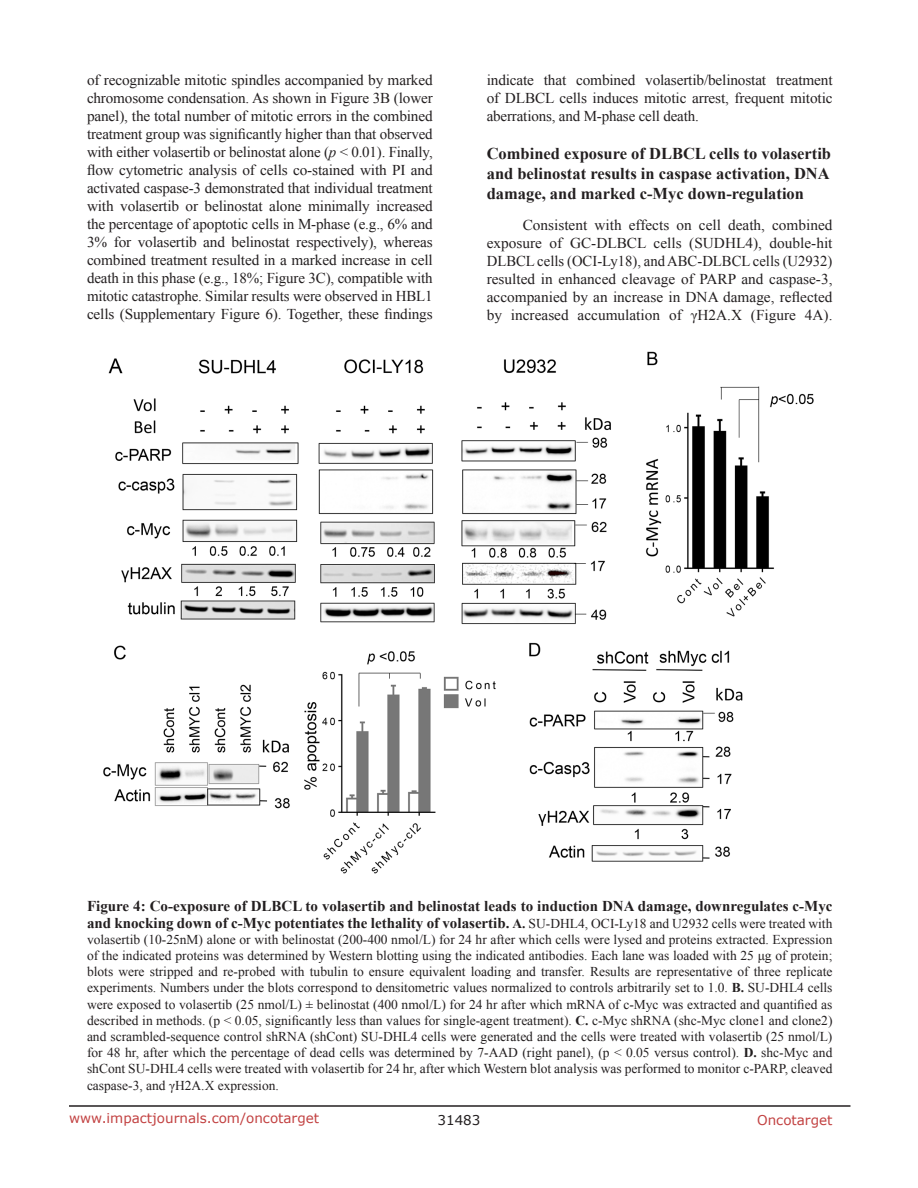
<style>
.page{position:relative;width:918px;height:1188px;background:#fff}
.page>*{position:absolute;margin:0;border:0;box-sizing:border-box;transform-origin:0 0}
.SubHeading{font:700 16.5px/19.8px "Times New Roman";color:#231f20;text-align:justify}
.BodyText{font:15px/18px "Times New Roman";letter-spacing:-.01em;color:#231f20;text-align:justify}
.figuretext{font:700 15px/16.2px "Times New Roman";color:#231f20}
.figuretext-2{font:13.5px/16.2px "Times New Roman";color:#231f20;text-align:justify}
.t1{font:13.5px "Verdana";color:#c24141}
.t2{font:13.5px "Verdana";color:#231f20}
.s1{font-style:italic}
.s2{font-size:13.5px}
.s3{font-weight:400;font-size:13.5px}
.s4{font-weight:700}
</style>
<div class="page">
<hr style="left:69px;top:1105px;width:781px;height:2px;background:#231f20">
<img style="left:103px;top:351px;width:711px;height:523px">
<p class="BodyText" style="left:87px;top:71px;width:347px">of recognizable mitotic spindles accompanied by marked chromosome condensation. As shown in Figure 3B (lower panel), the total number of mitotic errors in the combined treatment group was significantly higher than that observed with either volasertib or belinostat alone (<span class="s1">p</span> &lt; 0.01). Finally, flow cytometric analysis of cells co-stained with PI and activated caspase-3 demonstrated that individual treatment with volasertib or belinostat alone minimally increased the percentage of apoptotic cells in M-phase (e.g., 6% and 3% for volasertib and belinostat respectively), whereas combined treatment resulted in a marked increase in cell death in this phase (e.g., 18%; Figure 3C), compatible with mitotic catastrophe. Similar results were observed in HBL1 cells (Supplementary Figure 6). Together, these findings</p>
<p class="BodyText" style="left:487px;top:71px;width:347px">indicate that combined volasertib/belinostat treatment of DLBCL cells induces mitotic arrest, frequent mitotic aberrations, and M-phase cell death.</p>
<p class="SubHeading" style="left:487px;top:143px;width:346px">Combined exposure of DLBCL cells to volasertib and belinostat results in caspase activation, DNA damage, and marked c-Myc down-regulation</p>
<p class="BodyText" style="left:487px;top:216px;width:347px;text-indent:36px">Consistent with effects on cell death, combined exposure of GC-DLBCL cells (SUDHL4), double-hit DLBCL cells (OCI-Ly18), and ABC-DLBCL cells (U2932) resulted in enhanced cleavage of PARP and caspase-3, accompanied by an increase in DNA damage, reflected by increased accumulation of γH2A.X (Figure 4A).</p>
<p class="figuretext" style="left:87px;top:898px;width:747px">Figure 4: Co-exposure of DLBCL to volasertib and belinostat leads to induction DNA damage, downregulates c-Myc and knocking down of c-Myc potentiates the lethality of volasertib. <span class="s2">A.</span> <span class="s3">SU-DHL4, OCI-Ly18 and U2932 cells were treated with</span></p>
<p class="figuretext-2" style="left:87px;top:931px;width:747px">volasertib (10-25nM) alone or with belinostat (200-400 nmol/L) for 24 hr after which cells were lysed and proteins extracted. Expression of the indicated proteins was determined by Western blotting using the indicated antibodies. Each lane was loaded with 25 μg of protein; blots were stripped and re-probed with tubulin to ensure equivalent loading and transfer. Results are representative of three replicate experiments. Numbers under the blots correspond to densitometric values normalized to controls arbitrarily set to 1.0. <span class="s4">B.</span> SU-DHL4 cells were exposed to volasertib (25 nmol/L) ± belinostat (400 nmol/L) for 24 hr after which mRNA of c-Myc was extracted and quantified as described in methods. (p &lt; 0.05, significantly less than values for single-agent treatment). <span class="s4">C.</span> c-Myc shRNA (shc-Myc clone1 and clone2) and scrambled-sequence control shRNA (shCont) SU-DHL4 cells were generated and the cells were treated with volasertib (25 nmol/L) for 48 hr, after which the percentage of dead cells was determined by 7-AAD (right panel), (p &lt; 0.05 versus control). <span class="s4">D.</span> shc-Myc and shCont SU-DHL4 cells were treated with volasertib for 24 hr, after which Western blot analysis was performed to monitor c-PARP, cleaved caspase-3, and γH2A.X expression.</p>
<p class="t1" style="left:69px;top:1109px;width:252px">www.impactjournals.com/oncotarget</p>
<p class="t2" style="left:438px;top:1111px;width:44px">31483</p>
<p class="t1" style="left:757px;top:1111px;width:77px">Oncotarget</p>
</div>
